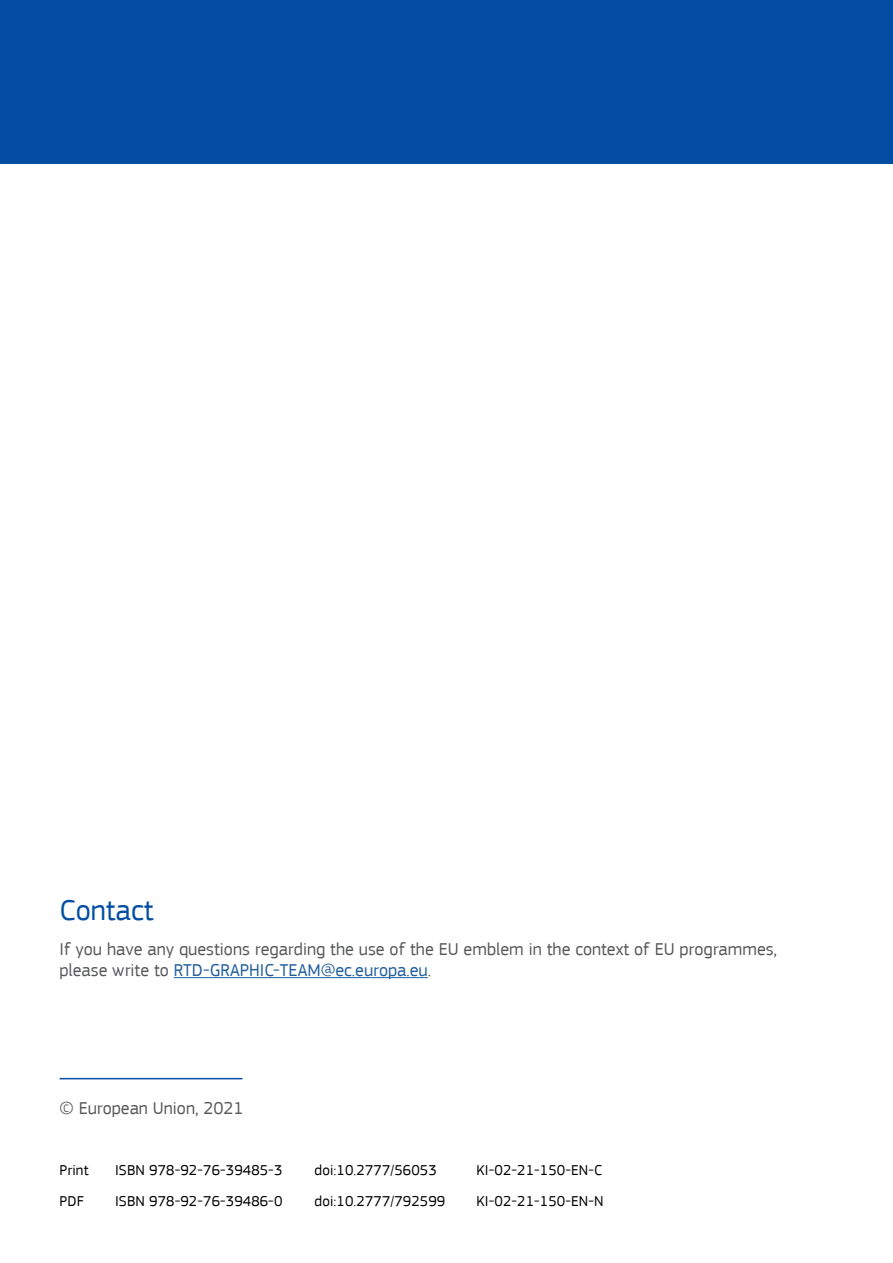
<style>
.page{position:relative;width:893px;height:1263px;background:#fff}
.page>*{position:absolute;margin:0;border:0;box-sizing:border-box;transform-origin:0 0}
.body_text{font:30px "EC Square Sans Pro";color:#034ea2}
.body_text-2{font:18px/21.6px "EC Square Sans Pro";color:#58595b}
.body_text-3{font:15px "EC Square Sans Pro";letter-spacing:.01em;color:#000}
.s1{color:#215e9e}
</style>
<div class="page">
<hr style="left:174px;top:977px;width:254px;height:1px;background:#215e9e">
<hr style="left:60px;top:1078px;width:182px;height:1px;background:#034ea2">
<div style="left:0;top:0;width:893px;height:164px;background:#034ea2"></div>
<p class="body_text" style="left:60px;top:893px;width:95px">Contact</p>
<p class="body_text-2" style="left:60px;top:938px;width:719px">If you have any questions regarding the use of the EU emblem in the context of EU programmes, please write to <span class="s1">RTD-GRAPHIC-TEAM@ec.europa.eu</span>.</p>
<p class="body_text-2" style="left:60px;top:1097px;width:185px">© European Union, 2021</p>
<p class="body_text-3" style="left:60px;top:1161px;width:31px">Print</p>
<p class="body_text-3" style="left:115px;top:1161px;width:169px">ISBN 978-92-76-39485-3</p>
<p class="body_text-3" style="left:315px;top:1161px;width:124px">doi:10.2777/56053</p>
<p class="body_text-3" style="left:477px;top:1161px;width:127px">KI-02-21-150-EN-C</p>
<p class="body_text-3" style="left:60px;top:1192px;width:26px">PDF</p>
<p class="body_text-3" style="left:115px;top:1192px;width:169px">ISBN 978-92-76-39486-0</p>
<p class="body_text-3" style="left:315px;top:1192px;width:132px">doi:10.2777/792599</p>
<p class="body_text-3" style="left:477px;top:1192px;width:129px">KI-02-21-150-EN-N</p>
</div>
